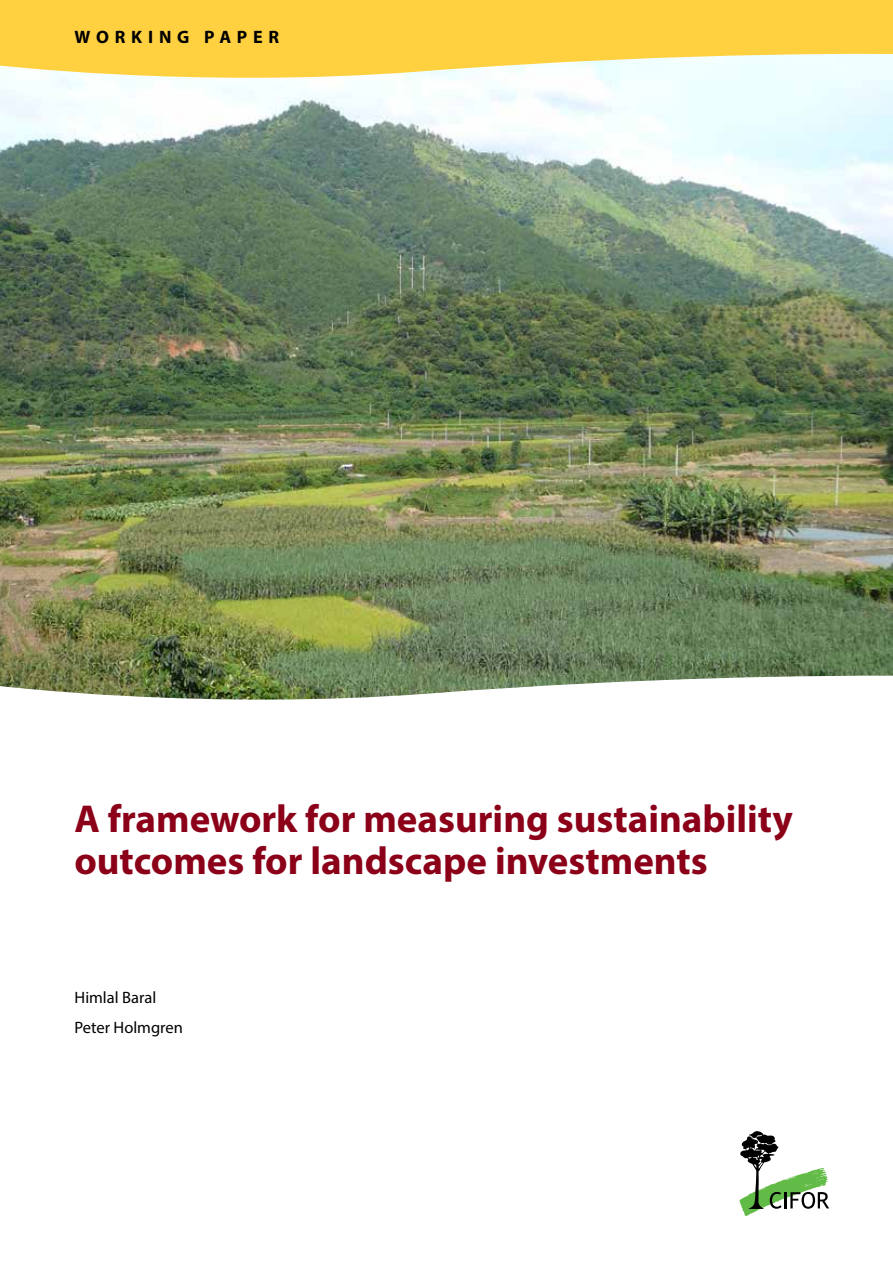
<style>
.page{position:relative;width:893px;height:1263px;background:#fff}
.page>*{position:absolute;margin:0;border:0;box-sizing:border-box;transform-origin:0 0}
.t1{font:700 39px/42px "Myriad Pro";color:#8b0018}
.t2{font:700 18px "Myriad Pro";letter-spacing:.32em;color:#000}
.t3{font:16.5px/30px "Myriad Pro";color:#000}
</style>
<div class="page">
<img style="left:0;top:89px;width:893px;height:611px">
<svg style="left:0;top:0;width:893px;height:89px;fill:#ffd141"></svg>
<svg style="left:739px;top:1131px;width:90px;height:85px"></svg>
<p class="t2" style="left:75px;top:25px;width:206px">WORKING PAPER</p>
<p class="t1" style="left:74px;top:797px;width:720px">A framework for measuring sustainability outcomes for landscape investments</p>
<p class="t3" style="left:74px;top:982px;width:110px">Himlal Baral<br>Peter Holmgren</p>
</div>
